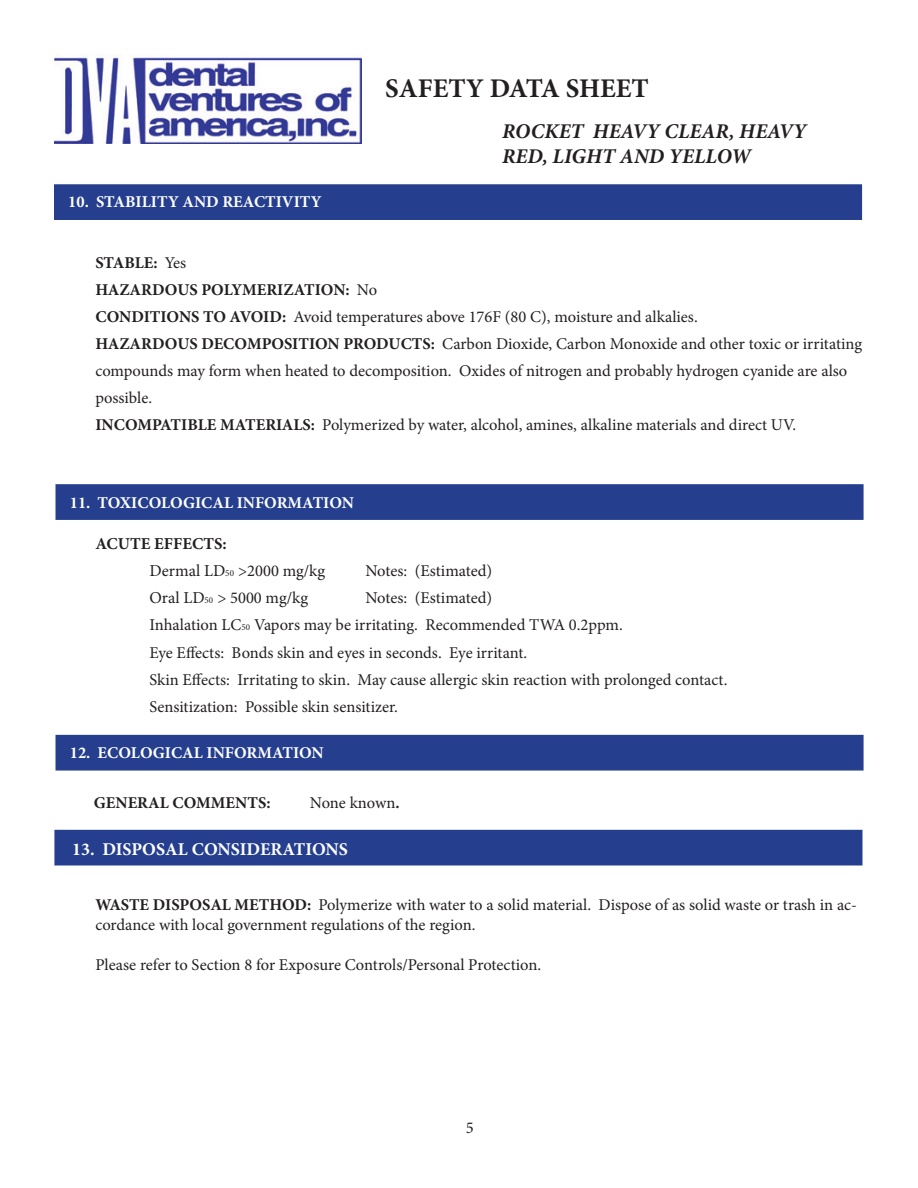
<style>
.page{position:relative;width:918px;height:1188px;background:#fff}
.page>*{position:absolute;margin:0;border:0;box-sizing:border-box;transform-origin:0 0}
.t1{font:700 27px "Minion Pro";color:#231f20}
.t2{font:italic 700 21px/25.2px "Minion Pro";color:#231f20}
.t3{font:700 18px "Minion Pro";color:#fff}
.t4{font:700 16.65px "Minion Pro";color:#231f20}
.t5{font:16.5px/27px "Minion Pro";color:#231f20}
.t6{font:700 16.5px "Minion Pro";color:#fff}
.t7{font:700 16.5px "Minion Pro";color:#231f20}
.s1{font-weight:400}
.s2{font-weight:700}
.s3{font-size:16.65px}
.s4{font-size:9.15px}
.s5{font-size:9px}
</style>
<div class="page">
<img style="left:54px;top:57px;width:308px;height:87px">
<div style="left:54px;top:184px;width:808px;height:36px;background:#253f8e;border:2px solid #253f8e"></div>
<div style="left:56px;top:484px;width:808px;height:36px;background:#253f8e;border:2px solid #253f8e"></div>
<div style="left:56px;top:735px;width:808px;height:36px;background:#253f8e;border:2px solid #253f8e"></div>
<div style="left:54px;top:830px;width:808px;height:36px;background:#253f8e;border:2px solid #253f8e"></div>
<p class="t1" style="left:385px;top:69px;width:265px">SAFETY DATA SHEET</p>
<p class="t6" style="left:68px;top:190px;width:255px">10. STABILITY AND REACTIVITY</p>
<p class="t2" style="left:502px;top:118px;width:306px">ROCKET HEAVY CLEAR, HEAVY<br>RED, LIGHT AND YELLOW</p>
<p class="t7" style="left:95px;top:251px;width:92px">STABLE: <span class="s1">Yes</span></p>
<p class="t7" style="left:95px;top:278px;width:283px">HAZARDOUS POLYMERIZATION: <span class="s1">No</span></p>
<p class="t5" style="left:95px;top:303px;width:604px"><span class="s2">CONDITIONS TO AVOID:</span> Avoid temperatures above 176F (80 C), moisture and alkalies.</p>
<p class="t5" style="left:95px;top:330px;width:768px"><span class="s2">HAZARDOUS DECOMPOSITION PRODUCTS:</span> Carbon Dioxide, Carbon Monoxide and other toxic or irritating compounds may form when heated to decomposition. Oxides of nitrogen and probably hydrogen cyanide are also possible.</p>
<p class="t5" style="left:95px;top:411px;width:702px"><span class="s2">INCOMPATIBLE MATERIALS:</span> Polymerized by water, alcohol, amines, alkaline materials and direct UV.</p>
<p class="t6" style="left:70px;top:491px;width:286px">11. TOXICOLOGICAL INFORMATION</p>
<p class="t4" style="left:95px;top:531px;width:133px">ACUTE EFFECTS:</p>
<p class="t5" style="left:149px;top:557px;width:177px"><span class="s3">Dermal LD</span><span class="s4">50</span> &gt;2000 mg/kg</p>
<p class="t5" style="left:365px;top:557px;width:128px">Notes: (Estimated)</p>
<p class="t5" style="left:149px;top:584px;width:160px"><span class="s3">Oral LD</span><span class="s5">50</span> &gt; 5000 mg/kg</p>
<p class="t5" style="left:365px;top:584px;width:128px">Notes: (Estimated)</p>
<p class="t5" style="left:149px;top:612px;width:475px">Inhalation LC<span class="s5">50</span> Vapors may be irritating. Recommended TWA 0.2ppm.</p>
<p class="t5" style="left:149px;top:639px;width:379px">Eye Effects: Bonds skin and eyes in seconds. Eye irritant.</p>
<p class="t5" style="left:149px;top:666px;width:580px">Skin Effects: Irritating to skin. May cause allergic skin reaction with prolonged contact.</p>
<p class="t5" style="left:149px;top:693px;width:250px">Sensitization: Possible skin sensitizer.</p>
<p class="t6" style="left:70px;top:741px;width:256px">12. ECOLOGICAL INFORMATION</p>
<p class="t7" style="left:94px;top:791px;width:178px">GENERAL COMMENTS:</p>
<p class="t5" style="left:310px;top:789px;width:91px">None known<span class="s2">.</span></p>
<p class="t3" style="left:72px;top:837px;width:278px">13. DISPOSAL CONSIDERATIONS</p>
<p class="t5" style="left:95px;top:895px;width:763px;line-height:19.8px"><span class="s2">WASTE DISPOSAL METHOD:</span> Polymerize with water to a solid material. Dispose of as solid waste or trash in ac&shy;cordance with local government regulations of the region.</p>
<p class="t5" style="left:95px;top:951px;width:447px">Please refer to Section 8 for Exposure Controls/Personal Protection.</p>
<p class="t5" style="left:466px;top:1115px;width:9px">5</p>
</div>
